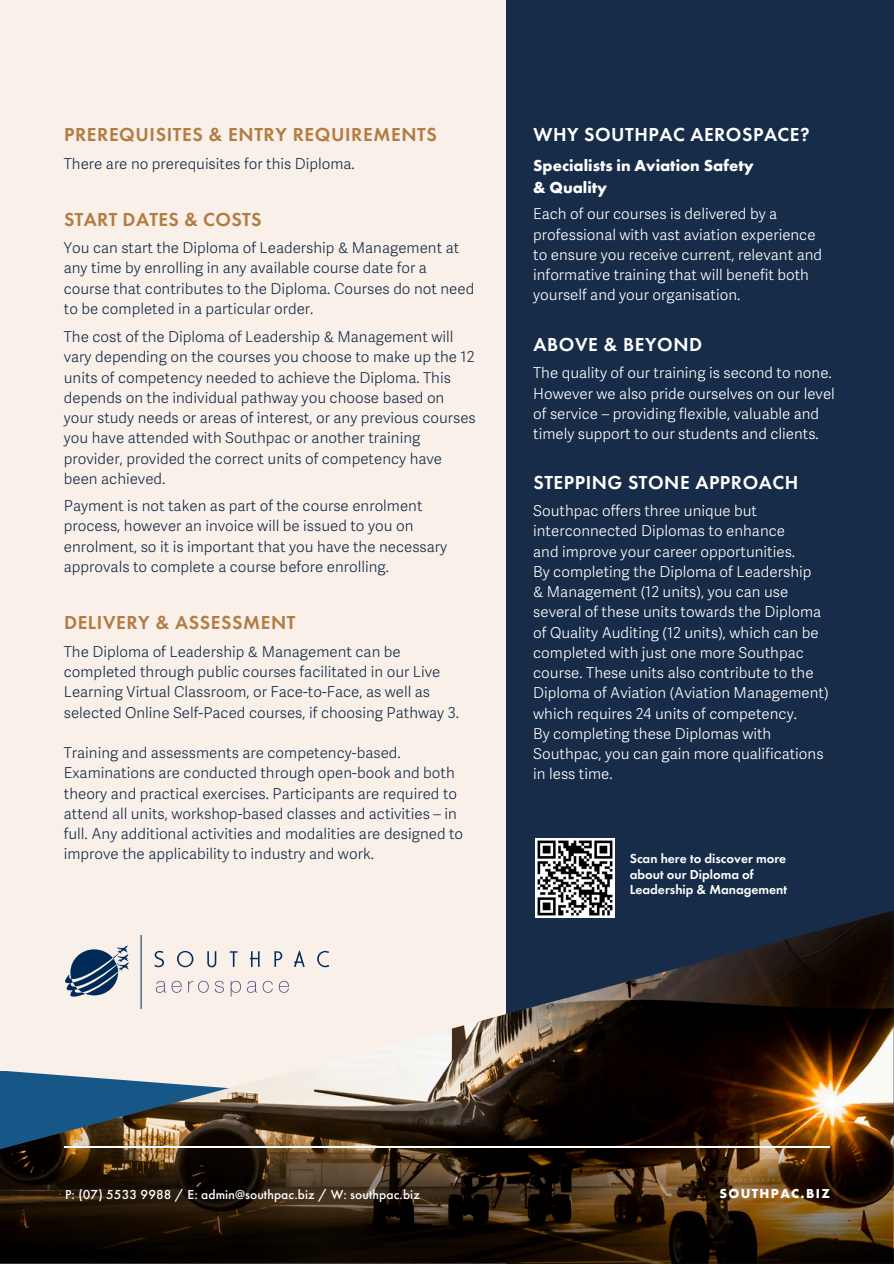
<style>
.page{position:relative;width:894px;height:1264px;background:#fff}
.page>*{position:absolute;margin:0;border:0;box-sizing:border-box;transform-origin:0 0}
.t1{font:600 19.5px "Futura PT";letter-spacing:.03em;color:#b27d45}
.t2{font:600 19.5px "Futura PT";letter-spacing:.03em;color:#fff}
.t3{font:700 16.5px/22.5px "Futura PT";color:#fff}
.t4{font:300 15px/20.2px "Adelle Sans";color:#182c48}
.t5{font:300 15px/20.2px "Adelle Sans";color:#fff}
.t6{font:600 13.5px/15.8px "Futura PT";color:#fff}
.t7{font:500 13.5px "Futura PT";letter-spacing:.01em;color:#fff}
.t8{font:700 13.5px "Futura PT";letter-spacing:.1em;color:#fff}
</style>
<div class="page">
<div style="left:0;top:0;width:893px;height:1263px;background:#f9f1e9"></div>
<div style="left:505px;top:0;width:388px;height:1263px;background:#172c48"></div>
<img style="left:0;top:910px;width:893px;height:353px">
<img style="left:0;top:1121px;width:892px;height:142px">
<svg style="left:154px;top:950px;width:10px;height:17px"></svg>
<svg style="left:177px;top:950px;width:16px;height:17px"></svg>
<svg style="left:207px;top:951px;width:9px;height:16px"></svg>
<svg style="left:229px;top:951px;width:8px;height:15px"></svg>
<svg style="left:250px;top:951px;width:9px;height:15px"></svg>
<svg style="left:274px;top:951px;width:8px;height:15px"></svg>
<svg style="left:294px;top:950px;width:10px;height:16px"></svg>
<svg style="left:317px;top:950px;width:12px;height:17px"></svg>
<hr style="left:140px;top:935px;width:1px;height:73px;background:#002b59">
<svg style="left:156px;top:980px;width:26px;height:12px"></svg>
<svg style="left:188px;top:980px;width:21px;height:12px"></svg>
<svg style="left:215px;top:980px;width:9px;height:12px"></svg>
<svg style="left:230px;top:980px;width:11px;height:16px"></svg>
<svg style="left:247px;top:980px;width:26px;height:12px"></svg>
<svg style="left:279px;top:980px;width:10px;height:12px"></svg>
<svg style="left:59px;top:945px;width:70px;height:54px"></svg>
<hr style="left:64px;top:1146px;width:765px;height:2px;background:#fff">
<img style="left:535px;top:838px;width:79px;height:79px">
<p class="t1" style="left:64px;top:122px;width:374px">PREREQUISITES &amp; ENTRY REQUIREMENTS</p>
<h3 class="t4" style="left:64px;top:155px;width:292px">There are no prerequisites for this Diploma.</h3>
<h3 class="t1" style="left:64px;top:206px;width:199px">START DATES &amp; COSTS</h3>
<h1 class="t4" style="left:64px;top:239px;width:412px">You can start the Diploma of Leadership &amp; Management at any time by enrolling in any available course date for a course that contributes to the Diploma. Courses do not need to be completed in a particular order.</h1>
<h3 class="t4" style="left:64px;top:328px;width:413px">The cost of the Diploma of Leadership &amp; Management will vary depending on the courses you choose to make up the 12 units of competency needed to achieve the Diploma. This depends on the individual pathway you choose based on your study needs or areas of interest, or any previous courses you have attended with Southpac or another training provider, provided the correct units of competency have been achieved.</h3>
<h4 class="t4" style="left:64px;top:497px;width:385px">Payment is not taken as part of the course enrolment process, however an invoice will be issued to you on enrolment, so it is important that you have the necessary approvals to complete a course before enrolling.</h4>
<p class="t1" style="left:64px;top:610px;width:233px">DELIVERY &amp; ASSESSMENT</p>
<h3 class="t4" style="left:64px;top:643px;width:397px">The Diploma of Leadership &amp; Management can be completed through public courses facilitated in our Live Learning Virtual Classroom, or Face-to-Face, as well as selected Online Self-Paced courses, if choosing Pathway 3.</h3>
<h3 class="t4" style="left:64px;top:744px;width:401px">Training and assessments are competency-based.<br>Examinations are conducted through open-book and both theory and practical exercises. Participants are required to attend all units, workshop-based classes and activities – in full. Any additional activities and modalities are designed to improve the applicability to industry and work.</h3>
<h1 class="t2" style="left:533px;top:122px;width:278px">WHY SOUTHPAC AEROSPACE?</h1>
<p class="t3" style="left:533px;top:154px;width:222px">Specialists in Aviation Safety &amp; Quality</p>
<h3 class="t5" style="left:533px;top:205px;width:290px">Each of our courses is delivered by a professional with vast aviation experience to ensure you receive current, relevant and informative training that will benefit both yourself and your organisation.</h3>
<h1 class="t2" style="left:533px;top:332px;width:170px">ABOVE &amp; BEYOND</h1>
<p class="t5" style="left:533px;top:364px;width:303px">The quality of our training is second to none.<br>However we also pride ourselves on our level of service – providing flexible, valuable and timely support to our students and clients.</p>
<h3 class="t2" style="left:533px;top:469px;width:266px">STEPPING STONE APPROACH</h3>
<p class="t5" style="left:533px;top:502px;width:297px">Southpac offers three unique but interconnected Diplomas to enhance<br>and improve your career opportunities.<br>By completing the Diploma of Leadership<br>&amp; Management (12 units), you can use several of these units towards the Diploma of Quality Auditing (12 units), which can be completed with just one more Southpac course. These units also contribute to the Diploma of Aviation (Aviation Management) which requires 24 units of competency.<br>By completing these Diplomas with</p>
<p class="t5" style="left:533px;top:745px;width:292px">Southpac, you can gain more qualifications in less time.</p>
<h1 class="t6" style="left:629px;top:850px;width:159px">Scan here to discover more about our Diploma of<br>Leadership &amp; Management</h1>
<h1 class="t7" style="left:65px;top:1185px;width:356px">P: (07) 5533 9988 / E: admin@southpac.biz / W: southpac.biz</h1>
<h3 class="t8" style="left:719px;top:1184px;width:112px">SOUTHPAC.BIZ</h3>
</div>
